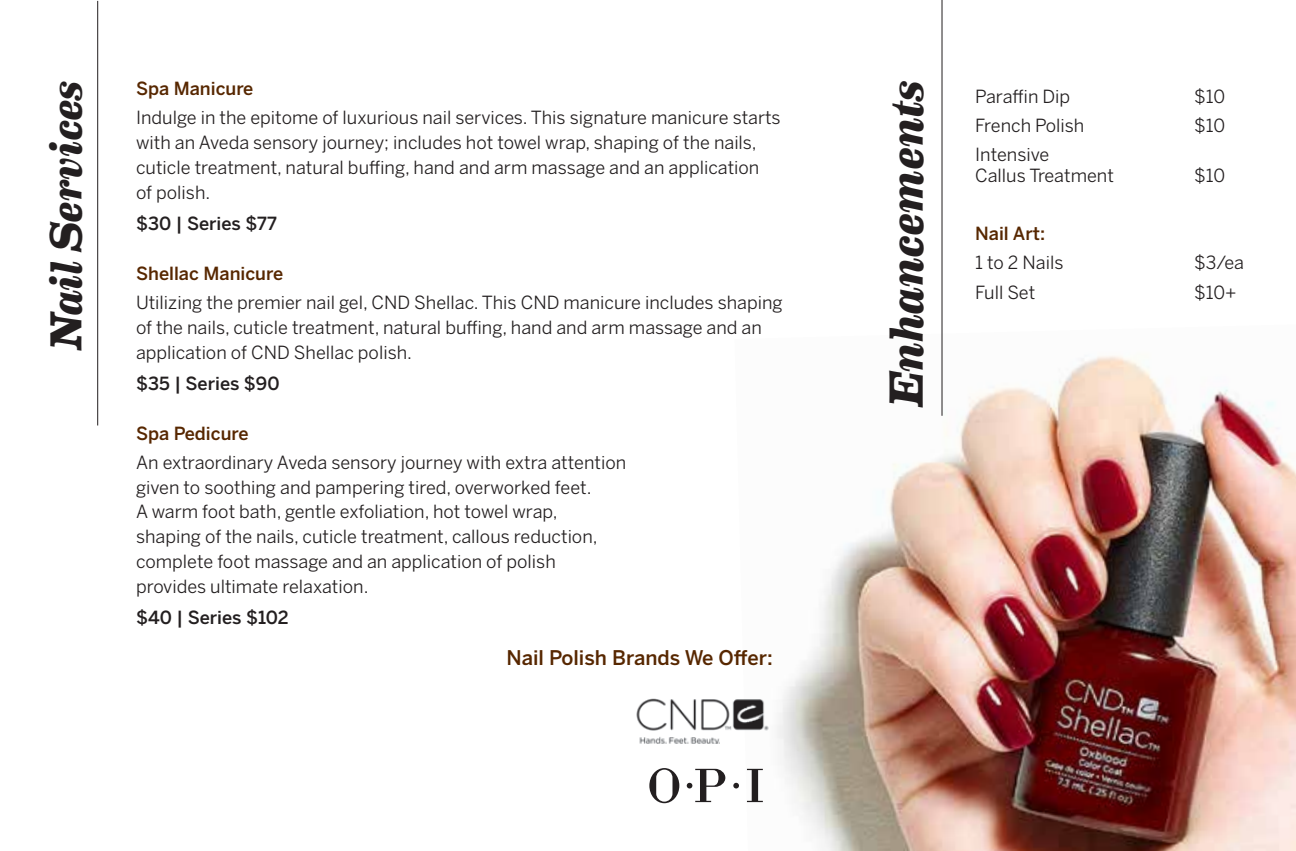
<style>
.page{position:relative;width:1296px;height:851px;background:#fff}
.page>*{position:absolute;margin:0;border:0;box-sizing:border-box;transform-origin:0 0}
.t1{font:italic 700 48.15px "Eames Century Modern";letter-spacing:-.005em;color:#231f20}
.t2{font:italic 700 45px "Eames Century Modern";letter-spacing:-.01em;color:#231f20}
.t3{font:500 20.03px "Benton Sans";color:#572700}
.t4{font:18px/24.8px "Benton Sans";color:#231f20}
.t5{font:500 18px "Benton Sans";color:#572700}
.t6{font:500 18px "Benton Sans";color:#231f20}
</style>
<div class="page">
<img style="left:777px;top:324px;width:519px;height:526px">
<hr style="left:97px;top:1px;width:1px;height:424px;background:#231f20">
<hr style="left:942px;top:0;width:1px;height:416px;background:#231f20">
<img style="left:636px;top:698px;width:133px;height:45px">
<svg style="left:733px;top:782px;width:6px;height:6px"></svg>
<svg style="left:649px;top:768px;width:30px;height:35px"></svg>
<svg style="left:747px;top:768px;width:16px;height:34px"></svg>
<svg style="left:687px;top:768px;width:38px;height:34px"></svg>
<h2 class="t2" style="left:32px;top:350px;width:271px;rotate:-90deg">Nail Services</h2>
<h1 class="t1" style="left:870px;top:407px;width:328px;rotate:-90deg">Enhancements</h1>
<p class="t5" style="left:136px;top:78px;width:119px">Spa Manicure</p>
<p class="t4" style="left:136px;top:105px;width:646px">Indulge in the epitome of luxurious nail services. This signature manicure starts with an Aveda sensory journey; includes hot towel wrap, shaping of the nails, cuticle treatment, natural buffing, hand and arm massage and an application<br>of polish.</p>
<p class="t6" style="left:136px;top:213px;width:142px">$30 | Series $77</p>
<p class="t5" style="left:136px;top:262px;width:149px">Shellac Manicure</p>
<p class="t4" style="left:136px;top:290px;width:648px">Utilizing the premier nail gel, CND Shellac. This CND manicure includes shaping of the nails, cuticle treatment, natural buffing, hand and arm massage and an application of CND Shellac polish.</p>
<p class="t6" style="left:136px;top:373px;width:145px">$35 | Series $90</p>
<p class="t5" style="left:136px;top:422px;width:114px">Spa Pedicure</p>
<p class="t4" style="left:136px;top:450px;width:492px">An extraordinary Aveda sensory journey with extra attention given to soothing and pampering tired, overworked feet.<br>A warm foot bath, gentle exfoliation, hot towel wrap, shaping of the nails, cuticle treatment, callous reduction, complete foot massage and an application of polish provides ultimate relaxation.</p>
<p class="t6" style="left:136px;top:607px;width:154px">$40 | Series $102</p>
<p class="t3" style="left:506px;top:645px;width:268px">Nail Polish Brands We Offer:</p>
<p class="t4" style="left:975px;top:84px;width:97px">Paraffin Dip</p>
<p class="t4" style="left:1194px;top:84px;width:32px">$10</p>
<p class="t4" style="left:975px;top:113px;width:111px">French Polish</p>
<p class="t4" style="left:1194px;top:113px;width:32px">$10</p>
<p class="t4" style="left:975px;top:144px;width:140px;line-height:20.2px">Intensive<br>Callus Treatment</p>
<p class="t4" style="left:1194px;top:162px;width:32px">$10</p>
<p class="t5" style="left:975px;top:223px;width:72px">Nail Art:</p>
<p class="t4" style="left:975px;top:250px;width:90px">1 to 2 Nails</p>
<p class="t4" style="left:1194px;top:250px;width:51px">$3/ea</p>
<p class="t4" style="left:975px;top:279px;width:62px">Full Set</p>
<p class="t4" style="left:1194px;top:279px;width:44px">$10+</p>
</div>
